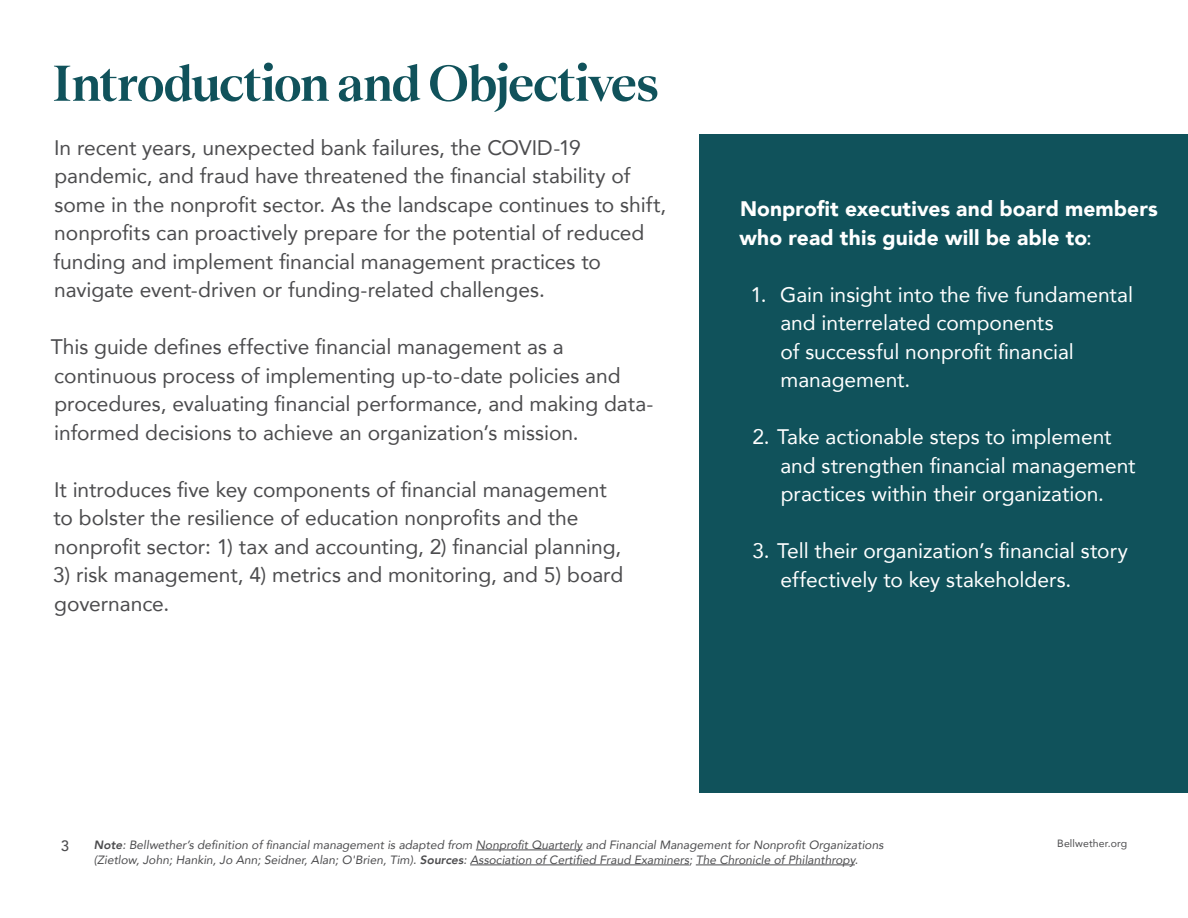
<style>
.page{position:relative;width:1188px;height:918px;background:#fff}
.page>*{position:absolute;margin:0;border:0;box-sizing:border-box;transform-origin:0 0}
.t1{font:600 52.5px "Teodor";letter-spacing:-.02em;color:#10525b}
.t2{font:21px/28.5px "Avenir";color:#4c4c4e}
.t3{font:21px/28.5px "Avenir";color:#fff}
.t4{font:900 21px/28.5px "Avenir";letter-spacing:.005em;color:#fff}
.t5{font:500 15px "Avenir";color:#4c4c4e}
.t6{font:italic 12px/15px "Avenir";color:#4c4c4e}
.t7{font:10.5px "Avenir";letter-spacing:.01em;color:#4c4c4e}
.s1{font-weight:400}
.s2{font-weight:800}
</style>
<div class="page">
<hr style="left:476px;top:850px;width:106px;height:1px;background:#4c4c4e">
<hr style="left:470px;top:865px;width:219px;height:1px;background:#4c4c4e">
<hr style="left:696px;top:865px;width:159px;height:1px;background:#4c4c4e">
<div style="left:700px;top:134px;width:488px;height:659px;background:#10525b"></div>
<h1 class="t1" style="left:52px;top:45px;width:609px">Introduction and Objectives</h1>
<p class="t2" style="left:53px;top:133px;width:614px">In recent years, unexpected bank failures, the COVID-19 pandemic, and fraud have threatened the financial stability of some in the nonprofit sector. As the landscape continues to shift, nonprofits can proactively prepare for the potential of reduced funding and implement financial management practices to navigate event-driven or funding-related challenges.</p>
<p class="t2" style="left:51px;top:332px;width:604px">This guide defines effective financial management as a continuous process of implementing up-to-date policies and procedures, evaluating financial performance, and making data&shy;informed decisions to achieve an organization’s mission.</p>
<p class="t2" style="left:53px;top:475px;width:569px">It introduces five key components of financial management to bolster the resilience of education nonprofits and the nonprofit sector: 1) tax and accounting, 2) financial planning,</p>
<p class="t2" style="left:53px;top:560px;width:572px">3) risk management, 4) metrics and monitoring, and 5) board governance.</p>
<p class="t4" style="left:740px;top:194px;width:420px">Nonprofit executives and board members who read this guide will be able to<span class="s1">:</span></p>
<p class="t3" style="left:780px;top:280px;width:354px;text-indent:-30px">1. Gain insight into the five fundamental and interrelated components<br>of successful nonprofit financial management.</p>
<p class="t3" style="left:780px;top:422px;width:357px;text-indent:-28px">2. Take actionable steps to implement and strengthen financial management practices within their organization.</p>
<p class="t3" style="left:781px;top:536px;width:349px;text-indent:-28px">3. Tell their organization’s financial story effectively to key stakeholders.</p>
<p class="t5" style="left:61px;top:832px;width:10px">3</p>
<p class="t7" style="left:1057px;top:835px;width:71px">Bellwether.org</p>
<p class="t6" style="left:94px;top:837px;width:791px"><span class="s2">Note</span>: Bellwether’s definition of financial management is adapted from Nonprofit Quarterly and Financial Management for Nonprofit Organizations (Zietlow, John; Hankin, Jo Ann; Seidner, Alan; O'Brien, Tim). <span class="s2">Sources</span>: Association of Certified Fraud Examiners; The Chronicle of Philanthropy.</p>
</div>
